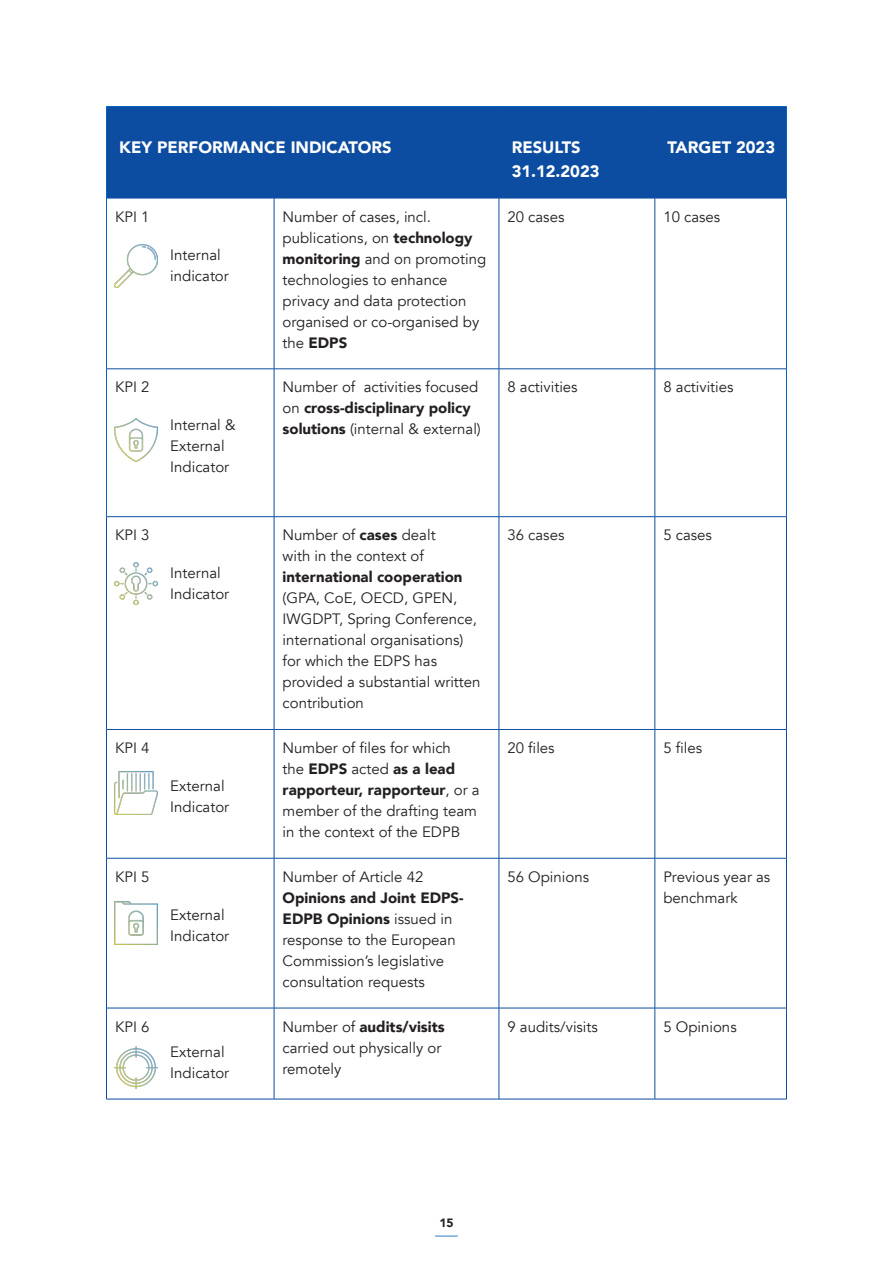
<style>
.page{position:relative;width:893px;height:1263px;background:#fff}
.page>*{position:absolute;margin:0;border:0;box-sizing:border-box;transform-origin:0 0}
.t1{font:900 16.5px/24px "Avenir";color:#fff}
.Body_text{font:15px/21px "Avenir";color:#231f20}
.Black_body{font:900 15px "Avenir";color:#231f20}
.t2{font:900 12px "Avenir";color:#231f20}
.s1{font-weight:900}
.s2{font-weight:400}
</style>
<div class="page">
<hr style="left:435px;top:1235px;width:23px;height:2px;background:#75a7d9">
<div style="left:107px;top:107px;width:679px;height:91px;background:#0d4da1"></div>
<hr style="left:106px;top:198px;width:1px;height:171px;background:#0563c1">
<hr style="left:786px;top:198px;width:1px;height:171px;background:#0563c1">
<hr style="left:106px;top:369px;width:1px;height:147px;background:#0563c1">
<hr style="left:786px;top:369px;width:1px;height:147px;background:#0563c1">
<hr style="left:274px;top:198px;width:1px;height:171px;background:#0d4da1">
<hr style="left:499px;top:198px;width:1px;height:171px;background:#0d4da1">
<hr style="left:655px;top:198px;width:1px;height:171px;background:#0d4da1">
<hr style="left:107px;top:369px;width:167px;height:1px;background:#0d4da1">
<hr style="left:274px;top:369px;width:225px;height:1px;background:#0d4da1">
<hr style="left:274px;top:369px;width:1px;height:147px;background:#0d4da1">
<hr style="left:499px;top:369px;width:156px;height:1px;background:#0d4da1">
<hr style="left:499px;top:369px;width:1px;height:147px;background:#0d4da1">
<hr style="left:655px;top:369px;width:131px;height:1px;background:#0d4da1">
<hr style="left:655px;top:369px;width:1px;height:147px;background:#0d4da1">
<hr style="left:106px;top:106px;width:168px;height:1px;background:#0563c1">
<hr style="left:106px;top:107px;width:1px;height:91px;background:#0563c1">
<hr style="left:274px;top:106px;width:225px;height:1px;background:#0563c1">
<hr style="left:499px;top:106px;width:156px;height:1px;background:#0563c1">
<hr style="left:655px;top:106px;width:132px;height:1px;background:#0563c1">
<hr style="left:786px;top:107px;width:1px;height:91px;background:#0563c1">
<hr style="left:499px;top:107px;width:1px;height:91px;background:#0d4da1">
<hr style="left:655px;top:107px;width:1px;height:91px;background:#0d4da1">
<hr style="left:107px;top:198px;width:167px;height:1px;background:#0d4da1">
<hr style="left:274px;top:198px;width:225px;height:1px;background:#0d4da1">
<hr style="left:499px;top:198px;width:156px;height:1px;background:#0d4da1">
<hr style="left:655px;top:198px;width:131px;height:1px;background:#0d4da1">
<hr style="left:106px;top:516px;width:168px;height:1px;background:#0d4da1">
<hr style="left:106px;top:517px;width:1px;height:212px;background:#0d4da1">
<hr style="left:274px;top:516px;width:225px;height:1px;background:#0d4da1">
<hr style="left:274px;top:517px;width:1px;height:212px;background:#0d4da1">
<hr style="left:499px;top:516px;width:156px;height:1px;background:#0d4da1">
<hr style="left:499px;top:517px;width:1px;height:212px;background:#0d4da1">
<hr style="left:655px;top:516px;width:132px;height:1px;background:#0d4da1">
<hr style="left:655px;top:517px;width:1px;height:212px;background:#0d4da1">
<hr style="left:786px;top:517px;width:1px;height:212px;background:#0d4da1">
<hr style="left:106px;top:729px;width:168px;height:1px;background:#0d4da1">
<hr style="left:106px;top:730px;width:1px;height:128px;background:#0d4da1">
<hr style="left:274px;top:729px;width:225px;height:1px;background:#0d4da1">
<hr style="left:274px;top:730px;width:1px;height:128px;background:#0d4da1">
<hr style="left:499px;top:729px;width:156px;height:1px;background:#0d4da1">
<hr style="left:499px;top:730px;width:1px;height:128px;background:#0d4da1">
<hr style="left:655px;top:729px;width:132px;height:1px;background:#0d4da1">
<hr style="left:655px;top:730px;width:1px;height:128px;background:#0d4da1">
<hr style="left:786px;top:730px;width:1px;height:128px;background:#0d4da1">
<hr style="left:106px;top:858px;width:168px;height:1px;background:#0d4da1">
<hr style="left:106px;top:858px;width:1px;height:150px;background:#0d4da1">
<hr style="left:274px;top:858px;width:225px;height:1px;background:#0d4da1">
<hr style="left:274px;top:858px;width:1px;height:150px;background:#0d4da1">
<hr style="left:499px;top:858px;width:156px;height:1px;background:#0d4da1">
<hr style="left:499px;top:858px;width:1px;height:150px;background:#0d4da1">
<hr style="left:655px;top:858px;width:132px;height:1px;background:#0d4da1">
<hr style="left:655px;top:858px;width:1px;height:150px;background:#0d4da1">
<hr style="left:786px;top:858px;width:1px;height:150px;background:#0d4da1">
<hr style="left:106px;top:1008px;width:168px;height:1px;background:#0d4da1">
<hr style="left:106px;top:1008px;width:1px;height:91px;background:#0d4da1">
<hr style="left:274px;top:1008px;width:225px;height:1px;background:#0d4da1">
<hr style="left:274px;top:1008px;width:1px;height:91px;background:#0d4da1">
<hr style="left:499px;top:1008px;width:156px;height:1px;background:#0d4da1">
<hr style="left:499px;top:1008px;width:1px;height:91px;background:#0d4da1">
<hr style="left:655px;top:1008px;width:132px;height:1px;background:#0d4da1">
<hr style="left:655px;top:1008px;width:1px;height:91px;background:#0d4da1">
<hr style="left:786px;top:1008px;width:1px;height:91px;background:#0d4da1">
<hr style="left:106px;top:1099px;width:168px;height:1px;background:#0d4da1">
<hr style="left:274px;top:1099px;width:225px;height:1px;background:#0d4da1">
<hr style="left:499px;top:1099px;width:156px;height:1px;background:#0d4da1">
<hr style="left:655px;top:1099px;width:132px;height:1px;background:#0d4da1">
<img style="left:115px;top:419px;width:42px;height:42px">
<img style="left:115px;top:244px;width:42px;height:43px">
<img style="left:115px;top:562px;width:42px;height:42px">
<img style="left:115px;top:772px;width:42px;height:42px">
<img style="left:115px;top:901px;width:42px;height:43px">
<img style="left:115px;top:1046px;width:42px;height:42px">
<p class="t1" style="left:119px;top:135px;width:274px">KEY PERFORMANCE INDICATORS</p>
<p class="t1" style="left:512px;top:135px;width:89px">RESULTS<br>31.12.2023</p>
<p class="t1" style="left:668px;top:135px;width:109px">TARGET 2023</p>
<p class="Body_text" style="left:115px;top:206px;width:36px">KPI 1</p>
<p class="Body_text" style="left:170px;top:244px;width:60px">Internal indicator</p>
<p class="Body_text" style="left:283px;top:206px;width:205px">Number of cases, incl. publications, on <span class="s1">technology monitoring</span> and on promoting technologies to enhance privacy and data protection organised or co-organised by the <span class="s1">EDPS</span></p>
<p class="Body_text" style="left:507px;top:206px;width:58px">20 cases</p>
<p class="Body_text" style="left:663px;top:206px;width:58px">10 cases</p>
<p class="Body_text" style="left:115px;top:377px;width:36px">KPI 2</p>
<p class="Body_text" style="left:170px;top:415px;width:67px">Internal &amp;<br>External<br>Indicator</p>
<p class="Body_text" style="left:283px;top:377px;width:200px">Number of activities focused on <span class="s1">cross-disciplinary policy solutions</span> (internal &amp; external)</p>
<p class="Body_text" style="left:507px;top:377px;width:72px">8 activities</p>
<p class="Body_text" style="left:663px;top:377px;width:72px">8 activities</p>
<p class="Body_text" style="left:115px;top:525px;width:36px">KPI 3</p>
<p class="Body_text" style="left:170px;top:563px;width:60px">Internal<br>Indicator</p>
<p class="Body_text" style="left:283px;top:525px;width:199px">Number of <span class="s1">cases</span> dealt<br>with in the context of <span class="s1">international cooperation </span>(GPA, CoE, OECD, GPEN,<br>IWGDPT, Spring Conference, international organisations) for which the EDPS has provided a substantial written contribution</p>
<p class="Body_text" style="left:507px;top:525px;width:58px">36 cases</p>
<p class="Body_text" style="left:663px;top:525px;width:50px">5 cases</p>
<p class="Body_text" style="left:115px;top:737px;width:36px">KPI 4</p>
<p class="Body_text" style="left:170px;top:776px;width:60px">External<br>Indicator</p>
<p class="Body_text" style="left:283px;top:737px;width:199px">Number of files for which<br>the <span class="s1">EDPS</span> acted <span class="s1">as a lead rapporteur, rapporteur</span>, or a member of the drafting team in the context of the EDPB</p>
<p class="Body_text" style="left:507px;top:737px;width:49px">20 files</p>
<p class="Body_text" style="left:663px;top:737px;width:40px">5 files</p>
<p class="Body_text" style="left:115px;top:866px;width:36px">KPI 5</p>
<p class="Body_text" style="left:170px;top:904px;width:60px">External<br>Indicator</p>
<p class="Body_text" style="left:283px;top:866px;width:183px">Number of Article 42<br><span class="s1">Opinions and Joint EDPS-<br>EDPB Opinions</span> issued in response to the European<br>Commission’s legislative consultation requests</p>
<p class="Body_text" style="left:507px;top:866px;width:83px">56 Opinions</p>
<p class="Body_text" style="left:663px;top:866px;width:108px">Previous year as</p>
<p class="Body_text" style="left:663px;top:887px;width:76px">benchmark</p>
<p class="Body_text" style="left:115px;top:1016px;width:36px">KPI 6</p>
<p class="Body_text" style="left:170px;top:1041px;width:60px">External<br>Indicator</p>
<p class="Black_body" style="left:283px;top:1013px;width:164px"><span class="s2">Number of</span> audits/visits</p>
<p class="Body_text" style="left:283px;top:1037px;width:160px">carried out physically or remotely</p>
<p class="Body_text" style="left:507px;top:1016px;width:92px">9 audits/visits</p>
<p class="Body_text" style="left:663px;top:1016px;width:75px">5 Opinions</p>
<p class="t2" style="left:439px;top:1213px;width:16px">15</p>
</div>
